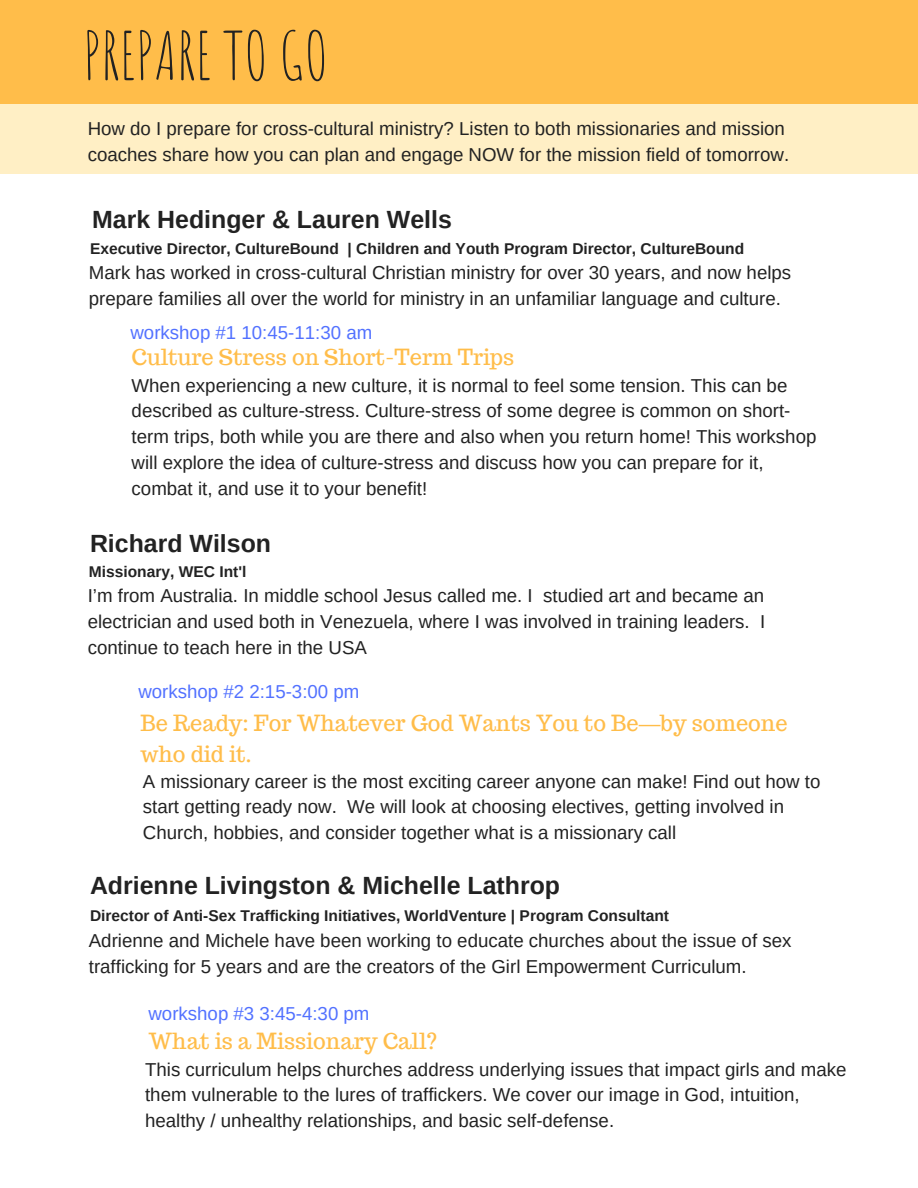
<style>
.page{position:relative;width:918px;height:1188px;background:#fff}
.page>*{position:absolute;margin:0;border:0;box-sizing:border-box;transform-origin:0 0}
.t1{font:65.4px "Amatic SC";color:#222}
.t2{font:700 24.9px "Arimo";color:#222}
.t3{font:21.75px/30.3px "Trocchi";color:#ffbd4a}
.t4{font:18.75px/25.8px "Arimo";color:#222}
.t5{font:18.75px "Arimo";color:#5271ff}
.t6{font:700 15.6px "Arimo";color:#222}
.s1{font-family:"Liberation Sans"}
</style>
<div class="page">
<div style="left:0;top:0;width:918px;height:107px;background:#ffbd4a"></div>
<div style="left:0;top:105px;width:918px;height:69px;background:#ffefc5"></div>
<h1 class="t1" style="left:83px;top:13px;width:247px">PREPARE TO GO</h1>
<p class="t4" style="left:88px;top:116px;width:703px">How do I prepare for cross-cultural ministry? Listen to both missionaries and mission coaches share how you can plan and engage NOW for the mission field of tomorrow.</p>
<h2 class="t2" style="left:92px;top:206px;width:361px">Mark Hedinger &amp; Lauren Wells</h2>
<p class="t6" style="left:90px;top:240px;width:656px">Executive Director, CultureBound | Children and Youth Program Director, CultureBound</p>
<p class="t4" style="left:89px;top:260px;width:704px">Mark has worked in cross-cultural Christian ministry for over 30 years, and now helps prepare families all over the world for ministry in an unfamiliar language and culture.</p>
<p class="t5" style="left:130px;top:322px;width:243px">workshop #1 10:45-11:30 am</p>
<p class="t3" style="left:132px;top:341px;width:384px">Culture Stress on Short-Term Trips</p>
<p class="t4" style="left:132px;top:372px;width:686px">When experiencing a new culture, it is normal to feel some tension. This can be described as culture-stress. Culture-stress of some degree is common on short&shy;term trips, both while you are there and also when you return home! This workshop will explore the idea of culture-stress and discuss how you can prepare for it, combat it, and use it to your benefit!</p>
<h2 class="t2" style="left:90px;top:530px;width:183px">Richard Wilson</h2>
<p class="t6" style="left:89px;top:563px;width:159px">Missionary, WEC Int'l</p>
<p class="t4" style="left:88px;top:582px;width:679px;text-align:justify">I’m from Australia. In middle school Jesus called me. I studied art and became an electrician and used both in Venezuela, where I was involved in training leaders. I continue to teach here in the USA</p>
<p class="t5" style="left:138px;top:681px;width:223px">workshop #2 2:15-3:00 pm</p>
<p class="t3" style="left:141px;top:708px;width:648px">Be Ready: For Whatever God Wants You to Be<span class="s1">—</span>by someone who did it.</p>
<p class="t4" style="left:143px;top:768px;width:679px">A missionary career is the most exciting career anyone can make! Find out how to start getting ready now. We will look at choosing electives, getting involved in<br>Church, hobbies, and consider together what is a missionary call</p>
<h2 class="t2" style="left:90px;top:872px;width:472px">Adrienne Livingston &amp; Michelle Lathrop</h2>
<p class="t6" style="left:90px;top:907px;width:581px">Director of Anti-Sex Trafficking Initiatives, WorldVenture | Program Consultant</p>
<p class="t4" style="left:89px;top:928px;width:704px">Adrienne and Michele have been working to educate churches about the issue of sex trafficking for 5 years and are the creators of the Girl Empowerment Curriculum.</p>
<p class="t5" style="left:148px;top:1003px;width:223px">workshop #3 3:45-4:30 pm</p>
<p class="t3" style="left:148px;top:1025px;width:290px">What is a Missionary Call?</p>
<p class="t4" style="left:145px;top:1056px;width:703px">This curriculum helps churches address underlying issues that impact girls and make them vulnerable to the lures of traffickers. We cover our image in God, intuition, healthy / unhealthy relationships, and basic self-defense.</p>
</div>
